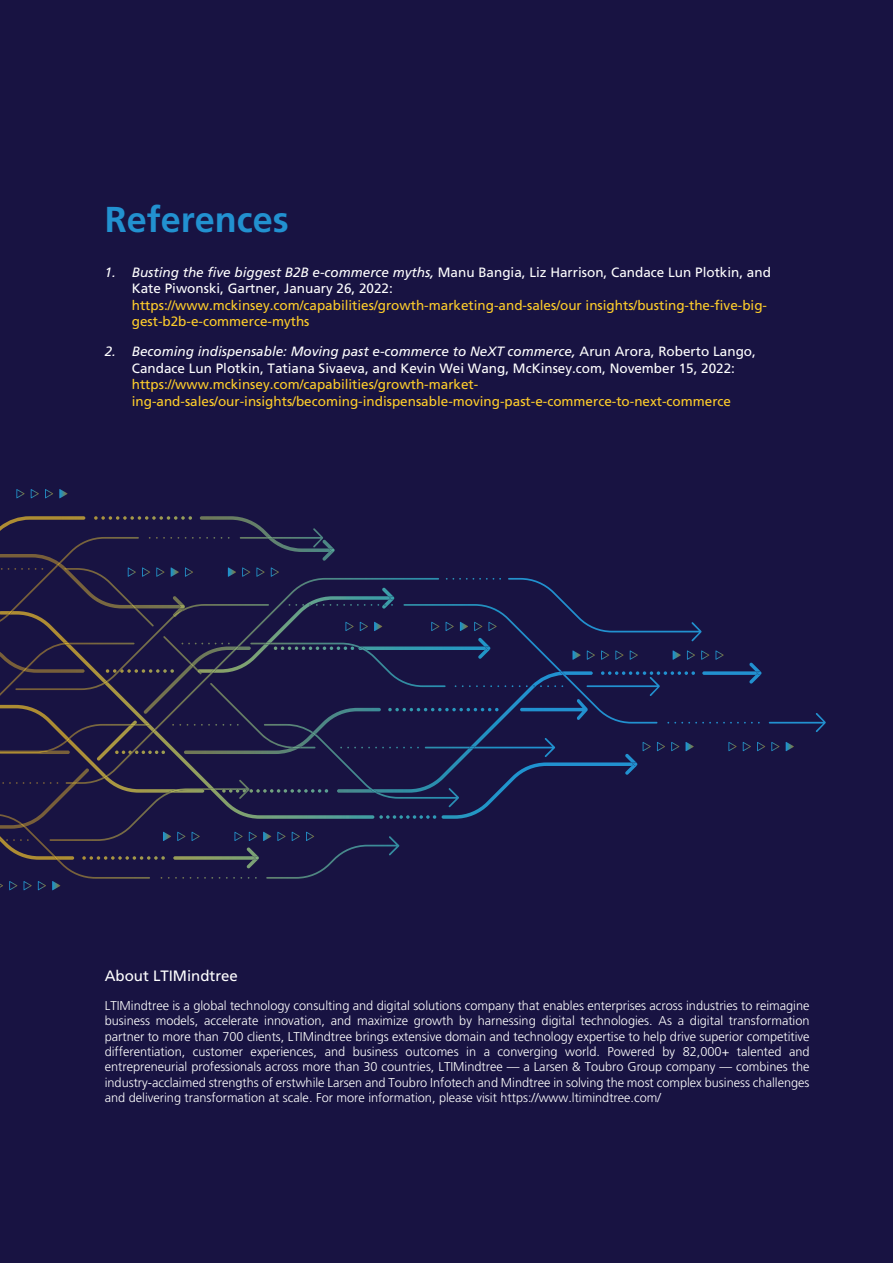
<style>
.page{position:relative;width:893px;height:1263px;background:#181342}
.page>*{position:absolute;margin:0;border:0;box-sizing:border-box;transform-origin:0 0}
.t1{font:700 36px "Frutiger LT Pro";color:#2291d0}
.t2{font:15px "Frutiger LT Pro";color:#fff}
.t3{font:13.5px/16.5px "Frutiger LT Pro";color:#fff}
.t4{font:13.5px/16.5px "Frutiger LT Pro";color:#fecd2b}
.t5{font:300 12.75px/15.3px "Frutiger LT Pro";color:#fff;text-align:justify}
.s1{font-style:italic}
</style>
<div class="page">
<svg style="left:667px;top:722px;width:93px;height:1px"></svg>
<img style="left:439px;top:604px;width:218px;height:119px">
<img style="left:593px;top:677px;width:67px;height:19px">
<img style="left:508px;top:578px;width:194px;height:63px">
<svg style="left:446px;top:578px;width:55px;height:2px"></svg>
<img style="left:154px;top:578px;width:285px;height:44px">
<svg style="left:149px;top:537px;width:23px;height:2px"></svg>
<img style="left:11px;top:537px;width:128px;height:74px">
<img style="left:266px;top:836px;width:133px;height:43px">
<svg style="left:168px;top:877px;width:16px;height:2px"></svg>
<svg style="left:226px;top:877px;width:16px;height:2px"></svg>
<svg style="left:197px;top:877px;width:16px;height:2px"></svg>
<img style="left:26px;top:819px;width:124px;height:60px">
<img style="left:769px;top:713px;width:57px;height:19px">
<img style="left:376px;top:793px;width:66px;height:6px">
<img style="left:702px;top:671px;width:47px;height:4px">
<svg style="left:601px;top:671px;width:3px;height:4px"></svg>
<img style="left:608px;top:671px;width:80px;height:4px">
<svg style="left:691px;top:671px;width:4px;height:4px"></svg>
<img style="left:374px;top:671px;width:219px;height:122px">
<svg style="left:560px;top:671px;width:5px;height:4px"></svg>
<svg style="left:526px;top:685px;width:37px;height:2px"></svg>
<svg style="left:374px;top:789px;width:5px;height:4px"></svg>
<img style="left:374px;top:708px;width:7px;height:46px">
<img style="left:0;top:819px;width:89px;height:10px">
<svg style="left:20px;top:824px;width:6px;height:3px"></svg>
<img style="left:0;top:554px;width:181px;height:54px">
<img style="left:64px;top:568px;width:73px;height:40px">
<svg style="left:57px;top:562px;width:4px;height:4px"></svg>
<img style="left:200px;top:516px;width:125px;height:36px">
<svg style="left:267px;top:537px;width:7px;height:2px"></svg>
<svg style="left:749px;top:663px;width:13px;height:20px"></svg>
<svg style="left:322px;top:540px;width:13px;height:21px"></svg>
<img style="left:173px;top:596px;width:12px;height:9px">
<svg style="left:173px;top:605px;width:12px;height:6px"></svg>
<svg style="left:388px;top:708px;width:110px;height:3px"></svg>
<img style="left:0;top:611px;width:374px;height:208px">
<svg style="left:103px;top:681px;width:5px;height:3px"></svg>
<svg style="left:145px;top:724px;width:11px;height:8px"></svg>
<svg style="left:7px;top:611px;width:6px;height:4px"></svg>
<svg style="left:209px;top:788px;width:7px;height:2px"></svg>
<img style="left:197px;top:596px;width:193px;height:77px">
<svg style="left:211px;top:669px;width:6px;height:4px"></svg>
<svg style="left:190px;top:663px;width:11px;height:10px"></svg>
<svg style="left:106px;top:669px;width:68px;height:4px"></svg>
<img style="left:367px;top:646px;width:111px;height:4px">
<svg style="left:264px;top:643px;width:103px;height:7px"></svg>
<img style="left:97px;top:721px;width:40px;height:39px">
<svg style="left:129px;top:724px;width:7px;height:2px"></svg>
<img style="left:173px;top:856px;width:74px;height:4px">
<svg style="left:82px;top:856px;width:83px;height:4px"></svg>
<img style="left:0;top:836px;width:74px;height:24px">
<svg style="left:0;top:839px;width:29px;height:2px"></svg>
<svg style="left:53px;top:856px;width:6px;height:4px"></svg>
<svg style="left:94px;top:516px;width:98px;height:4px"></svg>
<img style="left:0;top:516px;width:85px;height:15px">
<svg style="left:247px;top:847px;width:12px;height:21px"></svg>
<img style="left:442px;top:762px;width:183px;height:57px">
<svg style="left:379px;top:815px;width:57px;height:4px"></svg>
<svg style="left:625px;top:754px;width:12px;height:21px"></svg>
<img style="left:520px;top:699px;width:68px;height:21px">
<svg style="left:478px;top:638px;width:12px;height:21px"></svg>
<svg style="left:289px;top:588px;width:105px;height:21px"></svg>
<svg style="left:701px;top:650px;width:8px;height:10px"></svg>
<svg style="left:687px;top:650px;width:8px;height:10px"></svg>
<svg style="left:673px;top:650px;width:8px;height:10px"></svg>
<svg style="left:630px;top:650px;width:8px;height:10px"></svg>
<svg style="left:615px;top:650px;width:9px;height:10px"></svg>
<svg style="left:601px;top:650px;width:8px;height:10px"></svg>
<svg style="left:587px;top:650px;width:8px;height:10px"></svg>
<svg style="left:715px;top:650px;width:9px;height:10px"></svg>
<svg style="left:572px;top:650px;width:9px;height:10px"></svg>
<svg style="left:292px;top:832px;width:8px;height:9px"></svg>
<svg style="left:277px;top:832px;width:9px;height:9px"></svg>
<svg style="left:249px;top:832px;width:8px;height:9px"></svg>
<svg style="left:234px;top:832px;width:9px;height:9px"></svg>
<svg style="left:192px;top:832px;width:8px;height:9px"></svg>
<svg style="left:177px;top:832px;width:8px;height:9px"></svg>
<svg style="left:306px;top:832px;width:8px;height:9px"></svg>
<svg style="left:263px;top:832px;width:8px;height:9px"></svg>
<svg style="left:163px;top:832px;width:8px;height:9px"></svg>
<svg style="left:256px;top:567px;width:9px;height:10px"></svg>
<svg style="left:242px;top:567px;width:8px;height:10px"></svg>
<svg style="left:185px;top:567px;width:8px;height:10px"></svg>
<svg style="left:228px;top:567px;width:8px;height:10px"></svg>
<svg style="left:171px;top:567px;width:8px;height:10px"></svg>
<svg style="left:156px;top:567px;width:8px;height:10px"></svg>
<svg style="left:142px;top:567px;width:8px;height:10px"></svg>
<svg style="left:271px;top:567px;width:8px;height:10px"></svg>
<svg style="left:128px;top:567px;width:8px;height:10px"></svg>
<svg style="left:45px;top:489px;width:8px;height:9px"></svg>
<svg style="left:31px;top:489px;width:8px;height:9px"></svg>
<svg style="left:16px;top:489px;width:9px;height:9px"></svg>
<svg style="left:59px;top:489px;width:8px;height:9px"></svg>
<svg style="left:38px;top:881px;width:8px;height:9px"></svg>
<svg style="left:24px;top:881px;width:8px;height:9px"></svg>
<svg style="left:9px;top:881px;width:8px;height:9px"></svg>
<svg style="left:52px;top:881px;width:8px;height:9px"></svg>
<svg style="left:474px;top:622px;width:8px;height:9px"></svg>
<svg style="left:446px;top:622px;width:8px;height:9px"></svg>
<svg style="left:431px;top:622px;width:8px;height:9px"></svg>
<svg style="left:460px;top:622px;width:8px;height:9px"></svg>
<svg style="left:374px;top:622px;width:8px;height:9px"></svg>
<svg style="left:360px;top:622px;width:8px;height:9px"></svg>
<svg style="left:488px;top:622px;width:9px;height:9px"></svg>
<svg style="left:345px;top:622px;width:9px;height:9px"></svg>
<svg style="left:771px;top:742px;width:8px;height:9px"></svg>
<svg style="left:757px;top:742px;width:8px;height:9px"></svg>
<svg style="left:743px;top:742px;width:8px;height:9px"></svg>
<svg style="left:728px;top:742px;width:9px;height:9px"></svg>
<svg style="left:685px;top:742px;width:9px;height:9px"></svg>
<svg style="left:671px;top:742px;width:8px;height:9px"></svg>
<svg style="left:657px;top:742px;width:8px;height:9px"></svg>
<svg style="left:786px;top:742px;width:8px;height:9px"></svg>
<svg style="left:643px;top:742px;width:8px;height:9px"></svg>
<h1 class="t1" style="left:105px;top:199px;width:186px">References</h1>
<p class="t3" style="left:132px;top:264px;width:641px;text-indent:-27px"><span class="s1">1. Busting the five biggest B2B e-commerce myths,</span> Manu Bangia, Liz Harrison, Candace Lun Plotkin, and<br>Kate Piwonski, Gartner, January 26, 2022:</p>
<p class="t4" style="left:132px;top:297px;width:637px">https://www.mckinsey.com/capabilities/growth-marketing-and-sales/our insights/busting-the-five-big&shy;gest-b2b-e-commerce-myths</p>
<p class="t3" style="left:105px;top:343px;width:653px;text-align:center"><span class="s1">2. Becoming indispensable: Moving past e-commerce to NeXT commerce,</span> Arun Arora, Roberto Lango,<br>Candace Lun Plotkin, Tatiana Sivaeva, and Kevin Wei Wang, McKinsey.com, November 15, 2022:</p>
<p class="t4" style="left:132px;top:376px;width:601px">https://www.mckinsey.com/capabilities/growth-market&shy;ing-and-sales/our-insights/becoming-indispensable-moving-past-e-commerce-to-next-commerce</p>
<p class="t2" style="left:105px;top:967px;width:135px">About LTIMindtree</p>
<p class="t5" style="left:105px;top:998px;width:706px">LTIMindtree is a global technology consulting and digital solutions company that enables enterprises across industries to reimagine business models, accelerate innovation, and maximize growth by harnessing digital technologies. As a digital transformation partner to more than 700 clients, LTIMindtree brings extensive domain and technology expertise to help drive superior competitive differentiation, customer experiences, and business outcomes in a converging world. Powered by 82,000+ talented and entrepreneurial professionals across more than 30 countries, LTIMindtree — a Larsen &amp; Toubro Group company — combines the industry-acclaimed strengths of erstwhile Larsen and Toubro Infotech and Mindtree in solving the most complex business challenges and delivering transformation at scale. For more information, please visit https://www.ltimindtree.com/</p>
</div>
